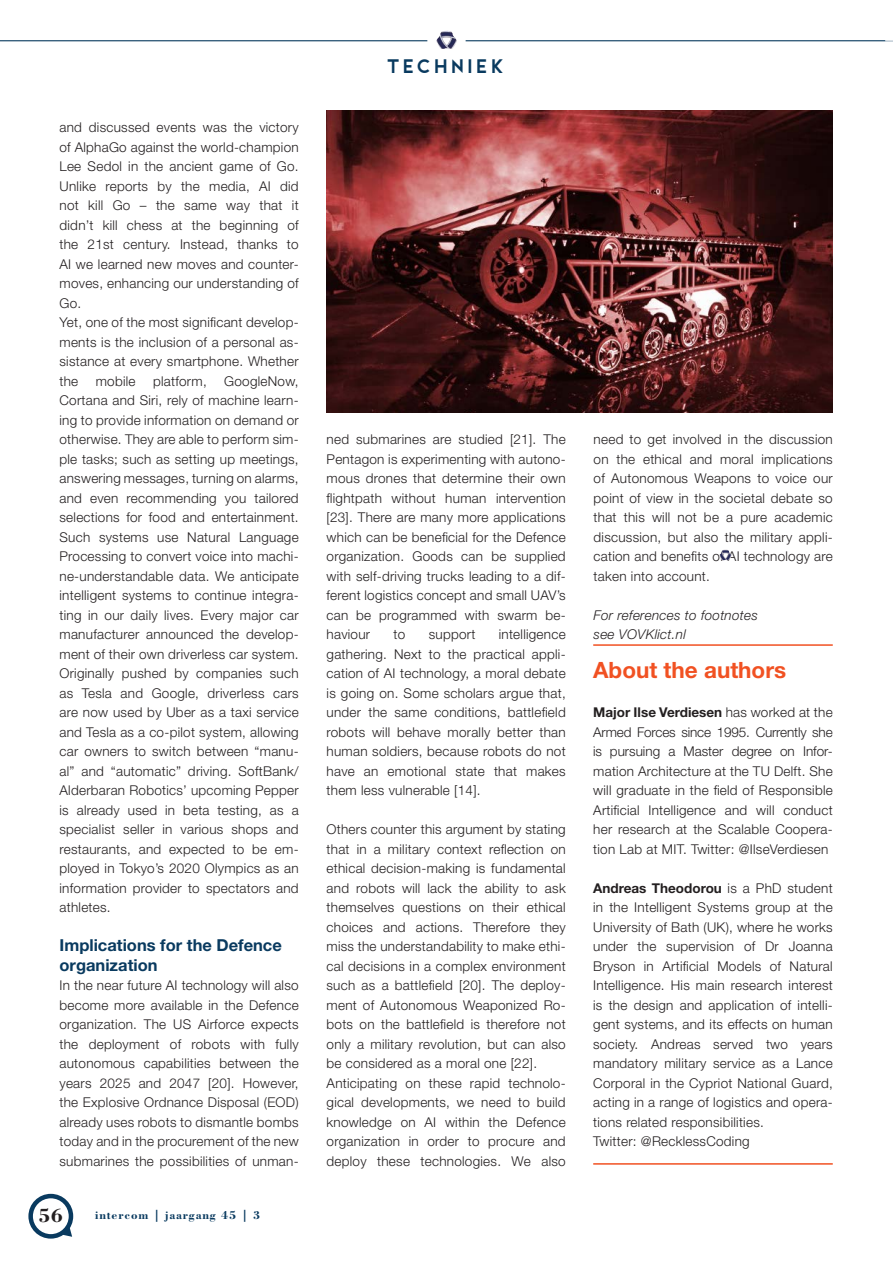
<style>
.page{position:relative;width:893px;height:1263px;background:#fff}
.page>*{position:absolute;margin:0;border:0;box-sizing:border-box;transform-origin:0 0}
.t1{font:700 22.5px "Helvetica Neue";color:#f15122}
.t2{font:700 20.1px "Bodoni BT";color:#231f20}
.t3{font:19.5px "CWG Sans";letter-spacing:.2em;color:#093a5f}
.t4{font:700 16.5px "Helvetica Neue";color:#093a5f}
.t5{font:300 13.5px/19.5px "Helvetica Neue";letter-spacing:.02em;color:#231f20;text-align:justify}
.t6{font:italic 300 13.5px "Helvetica Neue";letter-spacing:.02em;color:#231f20}
.t7{font:700 12px "Bodoni BT";letter-spacing:.07em;color:#093a5f}
.s1{font-weight:700}
</style>
<div class="page">
<div style="left:28px;top:1194px;width:45px;height:44px;border:4px solid #093a5f;border-radius:50%"></div>
<svg style="left:60px;top:1225px;width:12px;height:12px"></svg>
<svg style="left:436px;top:31px;width:11px;height:13px"></svg>
<hr style="left:0;top:40px;width:427px;height:1px;background:#093a5f">
<hr style="left:466px;top:40px;width:427px;height:1px;background:#093a5f">
<hr style="left:593px;top:644px;width:240px;height:2px;background:#f15122">
<hr style="left:593px;top:1163px;width:240px;height:2px;background:#f15122">
<img style="left:327px;top:111px;width:506px;height:301px">
<svg style="left:719px;top:550px;width:7px;height:6px"></svg>
<p class="t5" style="left:60px;top:117px;width:241px">and discussed events was the victory of AlphaGo against the world-champion Lee Sedol in the ancient game of Go.<br>Unlike reports by the media, AI did not kill Go – the same way that it didn’t kill chess at the beginning of the 21st century. Instead, thanks to AI we learned new moves and counter&shy;moves, enhancing our understanding of Go.</p>
<p class="t5" style="left:60px;top:312px;width:241px">Yet, one of the most significant develop&shy;ments is the inclusion of a personal as&shy;sistance at every smartphone. Whether the</p>
<p class="t5" style="left:60px;top:371px;width:241px;text-indent:165px">GoogleNow, Cortana and Siri, rely of machine learn&shy;ing to provide information on demand or otherwise. They are able to perform sim&shy;ple tasks; such as setting up meetings, answering messages, turning on alarms, and even recommending you tailored selections for food and entertainment.<br>Such systems use Natural Language Processing to convert voice into machi&shy;ne-understandable data. We anticipate intelligent systems to continue integra&shy;ting in our daily lives. Every major car manufacturer announced the develop&shy;ment of their own driverless car system.<br>Originally pushed by companies such as Tesla and Google, driverless cars are now used by Uber as a taxi service and Tesla as a co-pilot system, allowing car owners to switch between “manu&shy;al” and “automatic” driving. SoftBank/ Alderbaran Robotics’ upcoming Pepper is already used in beta testing, as a specialist seller in various shops and restaurants, and expected to be em&shy;ployed in Tokyo’s 2020 Olympics as an information provider to spectators and athletes.</p>
<p class="t4" style="left:60px;top:935px;width:224px">Implications for the Defence</p>
<p class="t4" style="left:60px;top:954px;width:100px">organization</p>
<p class="t5" style="left:60px;top:975px;width:241px">In the near future AI technology will also become more available in the Defence organization. The US Airforce expects the deployment of robots with fully autonomous capabilities between the years 2025 and 2047 [20]. However, the Explosive Ordnance Disposal (EOD) already uses robots to dismantle bombs today and in the procurement of the new submarines the possibilities of unman-</p>
<p class="t5" style="left:96px;top:371px;width:41px">mobile</p>
<p class="t5" style="left:153px;top:371px;width:55px">platform,</p>
<h2 class="t2" style="left:39px;top:1203px;width:26px">56</h2>
<p class="t7" style="left:95px;top:1208px;width:167px">intercom | jaargang 45 | 3</p>
<h3 class="t3" style="left:388px;top:56px;width:119px">TECHNIEK</h3>
<p class="t5" style="left:327px;top:429px;width:241px">ned submarines are studied [21]. The Pentagon is experimenting with autono&shy;mous drones that determine their own flightpath without human intervention [23]. There are many more applications which can be beneficial for the Defence organization. Goods can be supplied with self-driving trucks leading to a dif&shy;ferent logistics concept and small UAV’s can be programmed with swarm be&shy;haviour</p>
<p class="t5" style="left:327px;top:624px;width:241px;text-indent:172px">intelligence gathering. Next to the practical appli&shy;cation of AI technology, a moral debate is going on. Some scholars argue that, under the same conditions, battlefield robots will behave morally better than human soldiers, because robots do not have an emotional state that makes them less vulnerable [14].</p>
<p class="t5" style="left:327px;top:819px;width:241px">Others counter this argument by stating that in a military context reflection on ethical decision-making is fundamental and robots will lack the ability to ask themselves questions on their ethical choices and actions. Therefore they miss the understandability to make ethi&shy;cal decisions in a complex environment such as a battlefield [20]. The deploy&shy;ment of Autonomous Weaponized Ro&shy;bots on the battlefield is therefore not only a military revolution, but can also be considered as a moral one [22].</p>
<p class="t5" style="left:327px;top:1073px;width:241px">Anticipating on these rapid technolo&shy;gical developments, we need to build knowledge on AI within the Defence organization in order to procure and deploy these technologies. We also</p>
<p class="t5" style="left:394px;top:624px;width:13px">to</p>
<p class="t5" style="left:429px;top:624px;width:48px">support</p>
<p class="t5" style="left:594px;top:429px;width:241px">need to get involved in the discussion on the ethical and moral implications of Autonomous Weapons to voice our point of view in the societal debate so that this will not be a pure academic discussion, but also the military appli&shy;cation and benefits of AI technology are taken into account.</p>
<p class="t6" style="left:594px;top:607px;width:166px">For references to footnotes</p>
<p class="t6" style="left:594px;top:626px;width:94px">see VOVKlict.nl</p>
<p class="t1" style="left:593px;top:656px;width:194px">About the authors</p>
<p class="t5" style="left:593px;top:702px;width:241px"><span class="s1">Major Ilse Verdiesen</span> has worked at the Armed Forces since 1995. Currently she is pursuing a Master degree on Infor&shy;mation Architecture at the TU Delft. She will graduate in the field of Responsible Artificial Intelligence and will conduct her research at the Scalable Coopera&shy;tion Lab at MIT. Twitter: @IlseVerdiesen</p>
<p class="t5" style="left:593px;top:878px;width:241px"><span class="s1">Andreas Theodorou</span> is a PhD student in the Intelligent Systems group at the University of Bath (UK), where he works under the supervision of Dr Joanna Bryson in Artificial Models of Natural Intelligence. His main research interest is the design and application of intelli&shy;gent systems, and its effects on human society. Andreas served two years mandatory military service as a Lance Corporal in the Cypriot National Guard, acting in a range of logistics and opera&shy;tions related responsibilities.</p>
<p class="t5" style="left:593px;top:1131px;width:158px">Twitter: @RecklessCoding</p>
</div>
